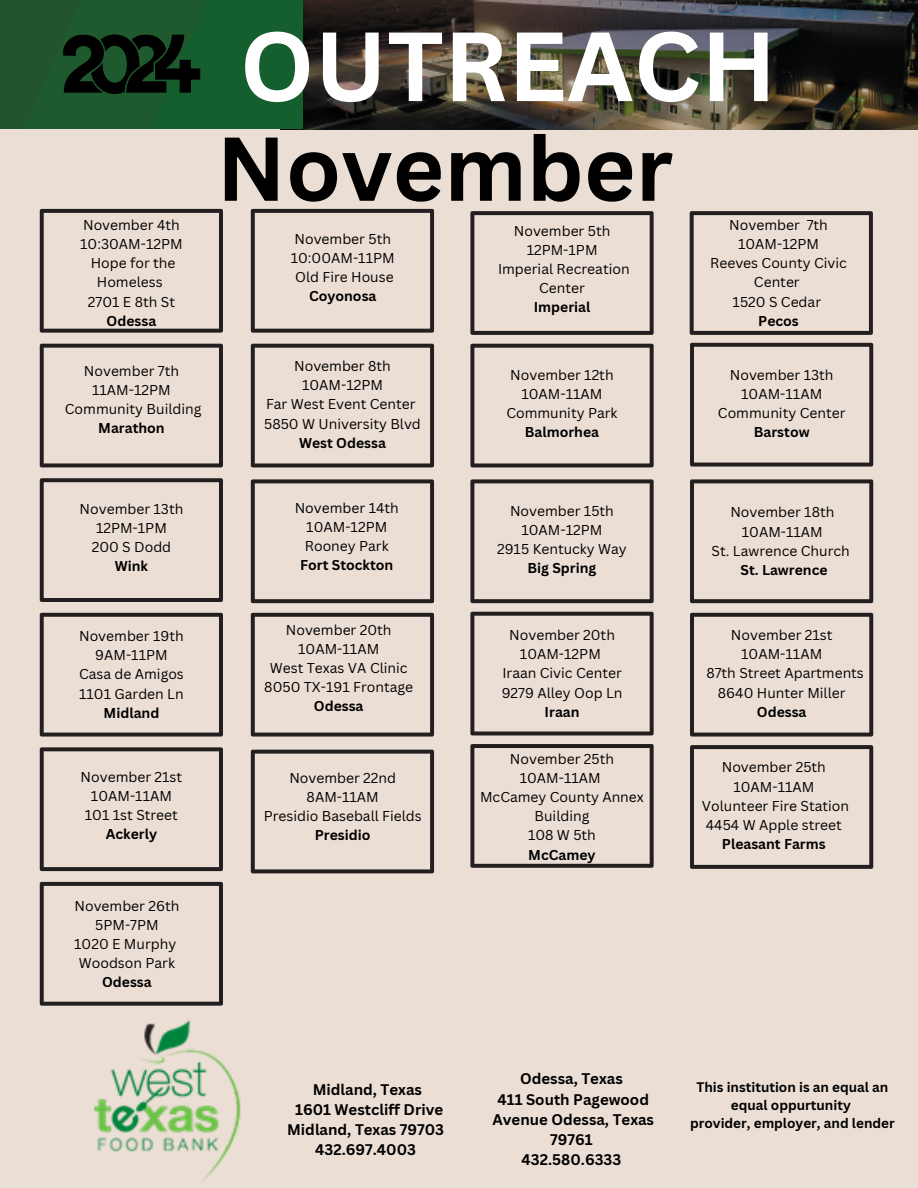
<style>
.page{position:relative;width:918px;height:1188px;background:#ebded4}
.page>*{position:absolute;margin:0;border:0;box-sizing:border-box;transform-origin:0 0}
.t1{font:700 96px "Canva Sans";color:#fff}
.t2{font:700 88.5px "Canva Sans";color:#000}
.t3{font:700 15px/20.2px "Canva Sans";color:#000;text-align:center}
.t4{font:13.95px/19.2px "Canva Sans";color:#000;text-align:center}
.t5{font:700 13.95px "Canva Sans";color:#000}
.t6{font:700 13.5px/18px "Canva Sans";color:#000;text-align:center}
</style>
<div class="page">
<img style="left:302px;top:0;width:616px;height:129px">
<img style="left:0;top:0;width:302px;height:129px">
<svg style="left:63px;top:35px;width:137px;height:59px;background:#0a2411"></svg>
<svg style="left:40px;top:209px;width:183px;height:124px"></svg>
<svg style="left:251px;top:209px;width:183px;height:124px"></svg>
<svg style="left:470px;top:211px;width:184px;height:124px"></svg>
<svg style="left:690px;top:211px;width:183px;height:124px"></svg>
<svg style="left:40px;top:344px;width:183px;height:123px"></svg>
<svg style="left:40px;top:478px;width:183px;height:124px"></svg>
<svg style="left:40px;top:613px;width:183px;height:124px"></svg>
<svg style="left:40px;top:747px;width:183px;height:124px"></svg>
<svg style="left:251px;top:344px;width:183px;height:123px"></svg>
<svg style="left:470px;top:344px;width:184px;height:123px"></svg>
<svg style="left:690px;top:343px;width:183px;height:124px"></svg>
<svg style="left:251px;top:479px;width:183px;height:124px"></svg>
<svg style="left:470px;top:479px;width:184px;height:124px"></svg>
<svg style="left:690px;top:479px;width:183px;height:124px"></svg>
<svg style="left:251px;top:613px;width:183px;height:124px"></svg>
<svg style="left:470px;top:612px;width:184px;height:123px"></svg>
<svg style="left:690px;top:613px;width:183px;height:124px"></svg>
<svg style="left:251px;top:750px;width:183px;height:123px"></svg>
<svg style="left:470px;top:744px;width:184px;height:124px"></svg>
<svg style="left:690px;top:745px;width:183px;height:124px"></svg>
<img style="left:94px;top:1020px;width:147px;height:162px">
<svg style="left:40px;top:882px;width:183px;height:124px"></svg>
<p class="t4" style="left:83px;top:215px;width:98px">November 4th</p>
<p class="t4" style="left:80px;top:234px;width:104px">10:30AM-12PM</p>
<p class="t4" style="left:91px;top:253px;width:86px">Hope for the<br>Homeless</p>
<p class="t4" style="left:88px;top:292px;width:89px">2701 E 8th St</p>
<p class="t5" style="left:107px;top:311px;width:51px">Odessa</p>
<p class="t4" style="left:84px;top:361px;width:97px">November 7th</p>
<p class="t4" style="left:92px;top:380px;width:80px">11AM-12PM</p>
<p class="t4" style="left:65px;top:399px;width:138px">Community Building</p>
<p class="t5" style="left:98px;top:419px;width:68px">Marathon</p>
<p class="t4" style="left:80px;top:499px;width:105px">November 13th</p>
<p class="t4" style="left:96px;top:518px;width:72px">12PM-1PM</p>
<p class="t4" style="left:92px;top:537px;width:81px">200 S Dodd</p>
<p class="t5" style="left:115px;top:556px;width:35px">Wink</p>
<p class="t4" style="left:79px;top:626px;width:106px">November 19th</p>
<p class="t4" style="left:95px;top:645px;width:74px">9AM-11PM</p>
<p class="t4" style="left:79px;top:664px;width:106px">Casa de Amigos</p>
<p class="t4" style="left:79px;top:684px;width:106px">1101 Garden Ln</p>
<p class="t5" style="left:104px;top:703px;width:57px">Midland</p>
<p class="t4" style="left:81px;top:767px;width:103px">November 21st</p>
<p class="t4" style="left:91px;top:786px;width:83px">10AM-11AM</p>
<p class="t4" style="left:85px;top:805px;width:95px">101 1st Street</p>
<p class="t5" style="left:106px;top:825px;width:53px">Ackerly</p>
<p class="t4" style="left:75px;top:896px;width:106px">November 26th</p>
<p class="t4" style="left:95px;top:915px;width:65px">5PM-7PM</p>
<p class="t4" style="left:74px;top:934px;width:104px">1020 E Murphy</p>
<p class="t4" style="left:79px;top:953px;width:98px">Woodson Park</p>
<p class="t5" style="left:102px;top:972px;width:51px">Odessa</p>
<h1 class="t1" style="left:240px;top:-1px;width:538px">OUTREACH</h1>
<p class="t2" style="left:217px;top:106px;width:458px">November</p>
<p class="t4" style="left:294px;top:229px;width:98px">November 5th</p>
<p class="t4" style="left:291px;top:248px;width:105px">10:00AM-11PM</p>
<p class="t4" style="left:295px;top:267px;width:100px">Old Fire House</p>
<p class="t5" style="left:309px;top:286px;width:69px">Coyonosa</p>
<p class="t4" style="left:294px;top:356px;width:98px">November 8th</p>
<p class="t4" style="left:302px;top:375px;width:82px">10AM-12PM</p>
<p class="t4" style="left:266px;top:394px;width:151px">Far West Event Center</p>
<p class="t4" style="left:264px;top:414px;width:158px">5850 W University Blvd</p>
<p class="t5" style="left:299px;top:433px;width:88px">West Odessa</p>
<p class="t4" style="left:295px;top:498px;width:106px">November 14th</p>
<p class="t4" style="left:306px;top:517px;width:82px">10AM-12PM</p>
<p class="t4" style="left:305px;top:536px;width:85px">Rooney Park</p>
<p class="t5" style="left:300px;top:555px;width:95px">Fort Stockton</p>
<p class="t4" style="left:286px;top:620px;width:107px">November 20th</p>
<p class="t4" style="left:298px;top:639px;width:83px">10AM-11AM</p>
<p class="t4" style="left:264px;top:658px;width:150px">West Texas VA Clinic<br>8050 TX-191 Frontage</p>
<p class="t5" style="left:314px;top:696px;width:51px">Odessa</p>
<p class="t4" style="left:289px;top:768px;width:108px">November 22nd</p>
<p class="t4" style="left:307px;top:787px;width:74px">8AM-11AM</p>
<p class="t4" style="left:264px;top:806px;width:160px">Presidio Baseball Fields</p>
<p class="t5" style="left:315px;top:826px;width:57px">Presidio</p>
<p class="t4" style="left:514px;top:221px;width:98px">November 5th</p>
<p class="t4" style="left:527px;top:240px;width:72px">12PM-1PM</p>
<p class="t4" style="left:498px;top:259px;width:133px">Imperial Recreation<br>Center</p>
<p class="t5" style="left:534px;top:298px;width:58px">Imperial</p>
<p class="t4" style="left:510px;top:365px;width:105px">November 12th</p>
<p class="t4" style="left:506px;top:384px;width:113px">10AM-11AM<br>Community Park</p>
<p class="t5" style="left:525px;top:422px;width:76px">Balmorhea</p>
<p class="t4" style="left:510px;top:501px;width:105px">November 15th</p>
<p class="t4" style="left:521px;top:520px;width:82px">10AM-12PM</p>
<p class="t4" style="left:497px;top:539px;width:131px">2915 Kentucky Way</p>
<p class="t5" style="left:528px;top:558px;width:70px">Big Spring</p>
<p class="t4" style="left:509px;top:625px;width:107px">November 20th</p>
<p class="t4" style="left:520px;top:644px;width:82px">10AM-12PM</p>
<p class="t4" style="left:502px;top:663px;width:121px">Iraan Civic Center</p>
<p class="t4" style="left:502px;top:683px;width:122px">9279 Alley Oop Ln</p>
<p class="t5" style="left:545px;top:702px;width:36px">Iraan</p>
<p class="t4" style="left:510px;top:749px;width:106px">November 25th</p>
<p class="t4" style="left:520px;top:768px;width:83px">10AM-11AM</p>
<p class="t4" style="left:480px;top:787px;width:165px">McCamey County Annex<br>Building</p>
<p class="t4" style="left:528px;top:825px;width:69px">108 W 5th</p>
<p class="t5" style="left:528px;top:845px;width:69px">McCamey</p>
<p class="t4" style="left:729px;top:215px;width:100px">November 7th</p>
<p class="t4" style="left:738px;top:234px;width:82px">10AM-12PM</p>
<p class="t4" style="left:710px;top:253px;width:138px">Reeves County Civic<br>Center</p>
<p class="t4" style="left:733px;top:292px;width:90px">1520 S Cedar</p>
<p class="t5" style="left:758px;top:311px;width:42px">Pecos</p>
<p class="t4" style="left:730px;top:365px;width:105px">November 13th</p>
<p class="t4" style="left:718px;top:384px;width:129px">10AM-11AM<br>Community Center</p>
<p class="t5" style="left:754px;top:422px;width:57px">Barstow</p>
<p class="t4" style="left:730px;top:502px;width:106px">November 18th</p>
<p class="t4" style="left:742px;top:522px;width:83px">10AM-11AM</p>
<p class="t4" style="left:712px;top:541px;width:140px">St. Lawrence Church</p>
<p class="t5" style="left:741px;top:560px;width:88px">St. Lawrence</p>
<p class="t4" style="left:731px;top:625px;width:103px">November 21st</p>
<p class="t4" style="left:741px;top:644px;width:83px">10AM-11AM</p>
<p class="t4" style="left:706px;top:663px;width:159px">87th Street Apartments<br>8640 Hunter Miller</p>
<p class="t5" style="left:757px;top:702px;width:51px">Odessa</p>
<p class="t4" style="left:722px;top:757px;width:106px">November 25th</p>
<p class="t4" style="left:733px;top:777px;width:83px">10AM-11AM</p>
<p class="t4" style="left:702px;top:796px;width:149px">Volunteer Fire Station</p>
<p class="t4" style="left:706px;top:815px;width:137px">4454 W Apple street</p>
<p class="t5" style="left:722px;top:834px;width:105px">Pleasant Farms</p>
<h2 class="t3" style="left:287px;top:1079px;width:158px">Midland, Texas<br>1601 Westcliff Drive<br>Midland, Texas 79703<br>432.697.4003</h2>
<p class="t3" style="left:492px;top:1068px;width:163px">Odessa, Texas<br>411 South Pagewood<br>Avenue Odessa, Texas<br>79761<br>432.580.6333</p>
<p class="t6" style="left:690px;top:1078px;width:206px">This institution is an equal an equal oppurtunity<br>provider, employer, and lender</p>
</div>
